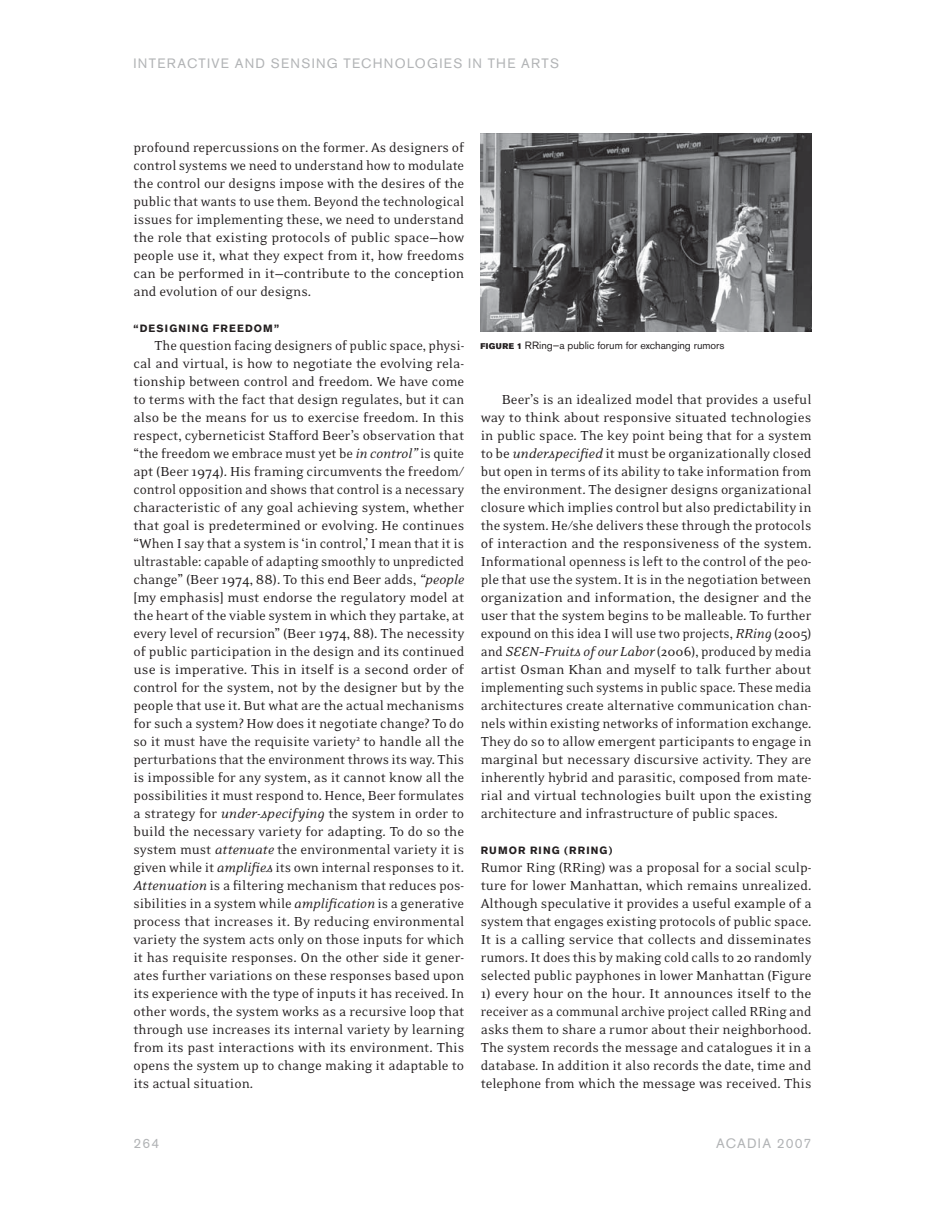
<style>
.page{position:relative;width:945px;height:1215px;background:#fff}
.page>*{position:absolute;margin:0;border:0;box-sizing:border-box;transform-origin:0 0}
.t1{font:15px/18px "Eidetic Neo OT";color:#231f20;text-align:justify}
.t2{font:15px/18px "Eidetic Neo OT";color:#231f20;text-align:justify;scale:1.04 1}
.t3{font:13.5px "Akzidenz Grotesk BE";letter-spacing:.095em;color:#b2b4b6}
.t4{font:10.5px "Akzidenz Grotesk BE";color:#231f20}
.t5{font:700 10.5px "Akzidenz Grotesk BE";letter-spacing:.11em;color:#231f20}
.s1{font-style:italic}
.s2{font-family:"Akzidenz Grotesk BE Super";font-size:8.25px}
</style>
<div class="page">
<img style="left:481px;top:134px;width:331px;height:198px">
<p class="t3" style="left:134px;top:58px;width:427px">INTERACTIVE AND SENSING TECHNOLOGIES IN THE ARTS</p>
<p class="t1" style="left:134px;top:139px;width:332px">profound repercussions on the former. As designers of control systems we need to understand how to modulate the control our designs impose with the desires of the public that wants to use them. Beyond the technological issues for implementing these, we need to understand the role that existing protocols of public space—how people use it, what they expect from it, how freedoms can be performed in it—contribute to the conception and evolution of our designs.</p>
<p class="t5" style="left:134px;top:324px;width:147px">“DESIGNING FREEDOM”</p>
<p class="t1" style="left:134px;top:337px;width:332px;text-indent:21px">The question facing designers of public space, physi&shy;cal and virtual, is how to negotiate the evolving rela&shy;tionship between control and freedom. We have come to terms with the fact that design regulates, but it can also be the means for us to exercise freedom. In this respect, cyberneticist Stafford Beer’s observation that “the freedom we embrace must yet be <span class="s1">in control”</span> is quite apt (Beer 1974). His framing circumvents the freedom/ control opposition and shows that control is a necessary characteristic of any goal achieving system, whether that goal is predetermined or evolving. He continues “When I say that a system is ‘in control,’ I mean that it is ultrastable: capable of adapting smoothly to unpredicted change” (Beer 1974, 88). To this end Beer adds, <span class="s1">“people </span>[my emphasis] must endorse the regulatory model at the heart of the viable system in which they partake, at every level of recursion” (Beer 1974, 88). The necessity of public participation in the design and its continued use is imperative. This in itself is a second order of control for the system, not by the designer but by the people that use it. But what are the actual mechanisms for such a system? How does it negotiate change? To do so it must have the requisite variety<sup>2</sup> to handle all the perturbations that the environment throws its way. This is impossible for any system, as it cannot know all the possibilities it must respond to. Hence, Beer formulates a strategy for <span class="s1">under-specifying</span> the system in order to build the necessary variety for adapting. To do so the system must <span class="s1">attenuate</span> the environmental variety it is given while it <span class="s1">amplifies</span> its own internal responses to it.<br><span class="s1">Attenuation</span> is a filtering mechanism that reduces pos&shy;sibilities in a system while <span class="s1">amplification</span> is a generative process that increases it. By reducing environmental variety the system acts only on those inputs for which it has requisite responses. On the other side it gener&shy;ates further variations on these responses based upon its experience with the type of inputs it has received. In other words, the system works as a recursive loop that through use increases its internal variety by learning from its past interactions with its environment. This opens the system up to change making it adaptable to its actual situation.</p>
<p class="t4" style="left:481px;top:342px;width:245px"><span class="s2">FIGURE 1</span> RRing—a public forum for exchanging rumors</p>
<p class="t1" style="left:481px;top:391px;width:332px;text-indent:21px">Beer’s is an idealized model that provides a useful way to think about responsive situated technologies in public space. The key point being that for a system to be <span class="s1">underspecified</span> it must be organizationally closed but open in terms of its ability to take information from the environment. The designer designs organizational closure which implies control but also predictability in the system. He/she delivers these through the protocols of interaction and the responsiveness of the system.<br>Informational openness is left to the control of the peo&shy;ple that use the system. It is in the negotiation between organization and information, the designer and the user that the system begins to be malleable. To further expound on this idea I will use two projects, <span class="s1">RRing</span> (2005) and <span class="s1">SEEN–Fruits of our Labor</span> (2006), produced by media artist Osman Khan and myself to talk further about implementing such systems in public space. These media architectures create alternative communication chan&shy;nels within existing networks of information exchange.<br>They do so to allow emergent participants to engage in marginal but necessary discursive activity. They are inherently hybrid and parasitic, composed from mate&shy;rial and virtual technologies built upon the existing architecture and infrastructure of public spaces.</p>
<p class="t5" style="left:481px;top:846px;width:133px">RUMOR RING (RRING)</p>
<p class="t1" style="left:481px;top:859px;width:332px">Rumor Ring (RRing) was a proposal for a social sculp&shy;ture for lower Manhattan, which remains unrealized.<br>Although speculative it provides a useful example of a system that engages existing protocols of public space.<br>It is a calling service that collects and disseminates rumors. It does this by making cold calls to 20 randomly selected public payphones in lower Manhattan (Figure</p>
<p class="t2" style="left:481px;top:985px;width:320px">1) every hour on the hour. It announces itself to the receiver as a communal archive project called RRing and asks them to share a rumor about their neighborhood.<br>The system records the message and catalogues it in a database. In addition it also records the date, time and telephone from which the message was received. This</p>
<p class="t3" style="left:134px;top:1138px;width:27px">264</p>
<p class="t3" style="left:716px;top:1138px;width:97px">ACADIA 2007</p>
</div>
